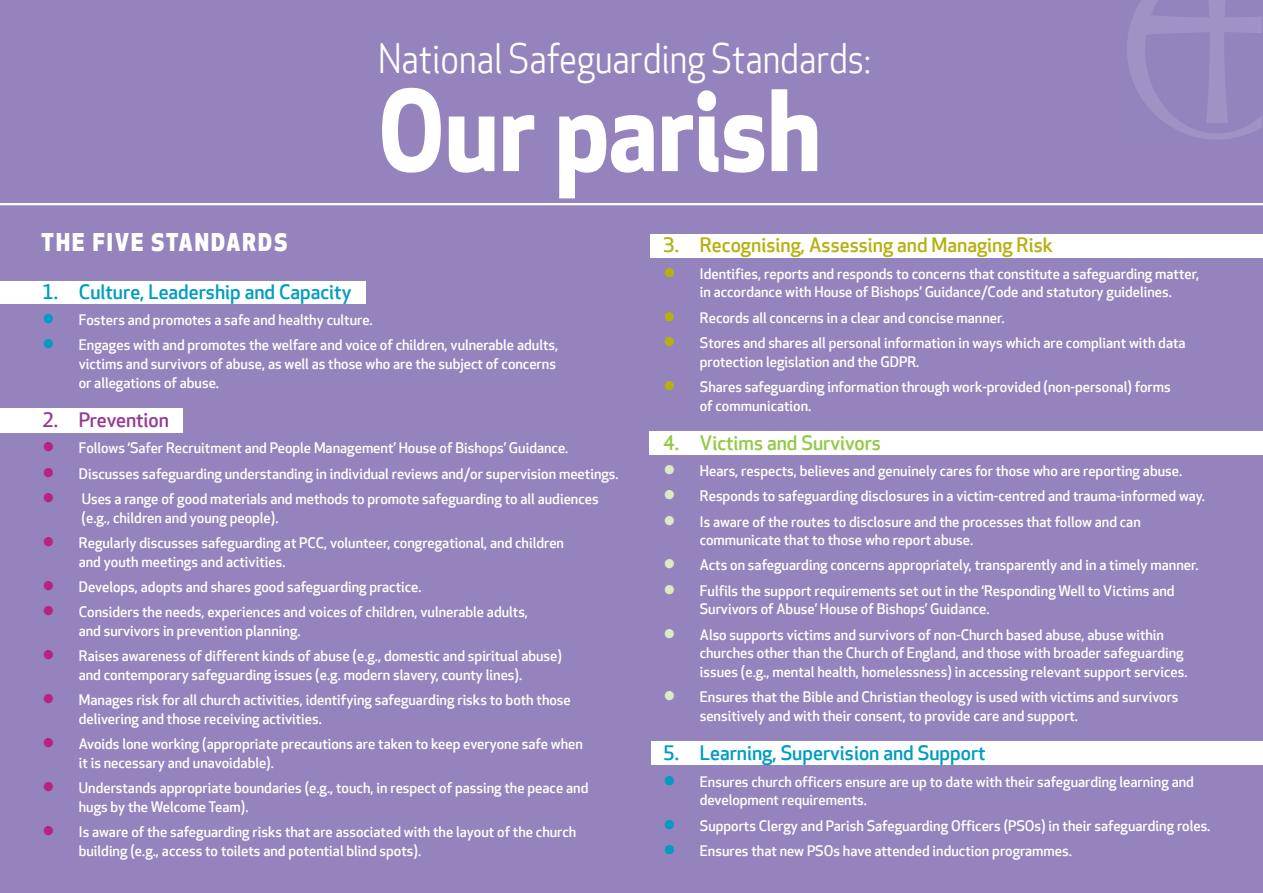
<style>
.page{position:relative;width:1263px;height:893px;background:#fff}
.page>*{position:absolute;margin:0;border:0;box-sizing:border-box;transform-origin:0 0}
.t1{font:700 109.05px "Apex New";color:#fff;scale:.9 1}
.t2{font:39px "Apex New";color:#fff;scale:.9 1}
.t3{font:800 24px "Apex New";letter-spacing:.1em;color:#fff;scale:.9 1}
.t4{font:500 19.5px "Apex New";color:#009cc2}
.t5{font:500 19.5px "Apex New";color:#b6b010}
.t6{font:500 19.5px "Apex New";color:#92c947}
.t7{font:500 19.5px "Apex New";color:#973c96}
.t8{font:500 14.25px/18.8px "Apex New";color:#fff}
.s1{font-size:33px;color:#009cc2}
.s2{font-size:33px;color:#ba2280}
.s3{font-size:33px;color:#b6b010}
.s4{font-size:33px;color:#dbebc4}
</style>
<div class="page">
<div style="left:0;top:0;width:1263px;height:678px;background:#9483bd"></div>
<hr style="left:0;top:203px;width:1263px;height:2px;background:#fff">
<img style="left:1127px;top:0;width:134px;height:139px">
<div style="left:0;top:670px;width:1263px;height:223px;background:#9483bd"></div>
<div style="left:0;top:281px;width:366px;height:23px;background:#fff"></div>
<div style="left:0;top:409px;width:182px;height:24px;background:#fff"></div>
<div style="left:650px;top:234px;width:613px;height:24px;background:#fff"></div>
<div style="left:650px;top:431px;width:613px;height:23px;background:#fff"></div>
<div style="left:651px;top:741px;width:612px;height:24px;background:#fff"></div>
<h2 class="t2" style="left:378px;top:44px;width:549px">National Safeguarding Standards:</h2>
<h1 class="t1" style="left:378px;top:89px;width:494px">Our parish</h1>
<h3 class="t3" style="left:42px;top:233px;width:274px">THE FIVE STANDARDS</h3>
<h3 class="t4" style="left:42px;top:284px;width:311px">1. Culture, Leadership and Capacity</h3>
<p class="t8" style="left:42px;top:312px;width:332px"><span class="s1">•</span> Fosters and promotes a safe and healthy culture.</p>
<p class="t8" style="left:79px;top:337px;width:481px;text-indent:-37px"><span class="s1">•</span> Engages with and promotes the welfare and voice of children, vulnerable adults, victims and survivors of abuse, as well as those who are the subject of concerns or allegations of abuse.</p>
<h3 class="t7" style="left:42px;top:412px;width:129px">2. Prevention</h3>
<p class="t8" style="left:42px;top:440px;width:528px"><span class="s2">•</span> Follows ‘Safer Recruitment and People Management’ House of Bishops’ Guidance.</p>
<p class="t8" style="left:42px;top:466px;width:578px"><span class="s2">•</span> Discusses safeguarding understanding in individual reviews and/or supervision meetings.</p>
<p class="t8" style="left:82px;top:491px;width:519px;text-indent:-40px"><span class="s2">•</span> Uses a range of good materials and methods to promote safeguarding to all audiences (e.g., children and young people).</p>
<p class="t8" style="left:79px;top:535px;width:487px;text-indent:-37px"><span class="s2">•</span> Regularly discusses safeguarding at PCC, volunteer, congregational, and children and youth meetings and activities.</p>
<p class="t8" style="left:42px;top:579px;width:381px"><span class="s2">•</span> Develops, adopts and shares good safeguarding practice.</p>
<p class="t8" style="left:79px;top:604px;width:451px;text-indent:-37px"><span class="s2">•</span> Considers the needs, experiences and voices of children, vulnerable adults, and survivors in prevention planning.</p>
<p class="t8" style="left:42px;top:648px;width:521px;text-align:center"><span class="s2">•</span> Raises awareness of different kinds of abuse (e.g., domestic and spiritual abuse) and contemporary safeguarding issues (e.g. modern slavery, county lines).</p>
<p class="t8" style="left:79px;top:692px;width:494px;text-indent:-37px"><span class="s2">•</span> Manages risk for all church activities, identifying safeguarding risks to both those delivering and those receiving activities.</p>
<p class="t8" style="left:79px;top:736px;width:506px;text-indent:-37px"><span class="s2">•</span> Avoids lone working (appropriate precautions are taken to keep everyone safe when it is necessary and unavoidable).</p>
<p class="t8" style="left:79px;top:780px;width:511px;text-indent:-37px"><span class="s2">•</span> Understands appropriate boundaries (e.g., touch, in respect of passing the peace and hugs by the Welcome Team).</p>
<p class="t8" style="left:79px;top:824px;width:499px;text-indent:-37px"><span class="s2">•</span> Is aware of the safeguarding risks that are associated with the layout of the church building (e.g., access to toilets and potential blind spots).</p>
<h3 class="t5" style="left:663px;top:238px;width:391px">3. Recognising, Assessing and Managing Risk</h3>
<p class="t8" style="left:700px;top:266px;width:501px;text-indent:-37px"><span class="s3">•</span> Identifies, reports and responds to concerns that constitute a safeguarding matter, in accordance with House of Bishops’ Guidance/Code and statutory guidelines.</p>
<p class="t8" style="left:663px;top:310px;width:343px"><span class="s3">•</span> Records all concerns in a clear and concise manner.</p>
<p class="t8" style="left:700px;top:335px;width:487px;text-indent:-37px"><span class="s3">•</span> Stores and shares all personal information in ways which are compliant with data protection legislation and the GDPR.</p>
<p class="t8" style="left:700px;top:379px;width:472px;text-indent:-37px"><span class="s3">•</span> Shares safeguarding information through work-provided (non-personal) forms of communication.</p>
<h3 class="t6" style="left:663px;top:435px;width:219px">4. Victims and Survivors</h3>
<p class="t8" style="left:663px;top:463px;width:521px"><span class="s4">•</span> Hears, respects, believes and genuinely cares for those who are reporting abuse.</p>
<p class="t8" style="left:663px;top:488px;width:543px"><span class="s4">•</span> Responds to safeguarding disclosures in a victim-centred and trauma-informed way.</p>
<p class="t8" style="left:700px;top:514px;width:443px;text-indent:-37px"><span class="s4">•</span> Is aware of the routes to disclosure and the processes that follow and can communicate that to those who report abuse.</p>
<p class="t8" style="left:663px;top:557px;width:537px"><span class="s4">•</span> Acts on safeguarding concerns appropriately, transparently and in a timely manner.</p>
<p class="t8" style="left:700px;top:583px;width:476px;text-indent:-37px"><span class="s4">•</span> Fulfils the support requirements set out in the ‘Responding Well to Victims and<br>Survivors of Abuse’ House of Bishops’ Guidance.</p>
<p class="t8" style="left:700px;top:627px;width:489px;text-indent:-37px"><span class="s4">•</span> Also supports victims and survivors of non-Church based abuse, abuse within churches other than the Church of England, and those with broader safeguarding issues (e.g., mental health, homelessness) in accessing relevant support services.</p>
<p class="t8" style="left:700px;top:689px;width:480px;text-indent:-37px"><span class="s4">•</span> Ensures that the Bible and Christian theology is used with victims and survivors sensitively and with their consent, to provide care and support.</p>
<h3 class="t4" style="left:663px;top:746px;width:324px">5. Learning, Supervision and Support</h3>
<p class="t8" style="left:700px;top:774px;width:496px;text-indent:-37px"><span class="s1">•</span> Ensures church officers ensure are up to date with their safeguarding learning and development requirements.</p>
<p class="t8" style="left:663px;top:818px;width:549px"><span class="s1">•</span> Supports Clergy and Parish Safeguarding Officers (PSOs) in their safeguarding roles.</p>
<p class="t8" style="left:663px;top:843px;width:410px"><span class="s1">•</span> Ensures that new PSOs have attended induction programmes.</p>
</div>
